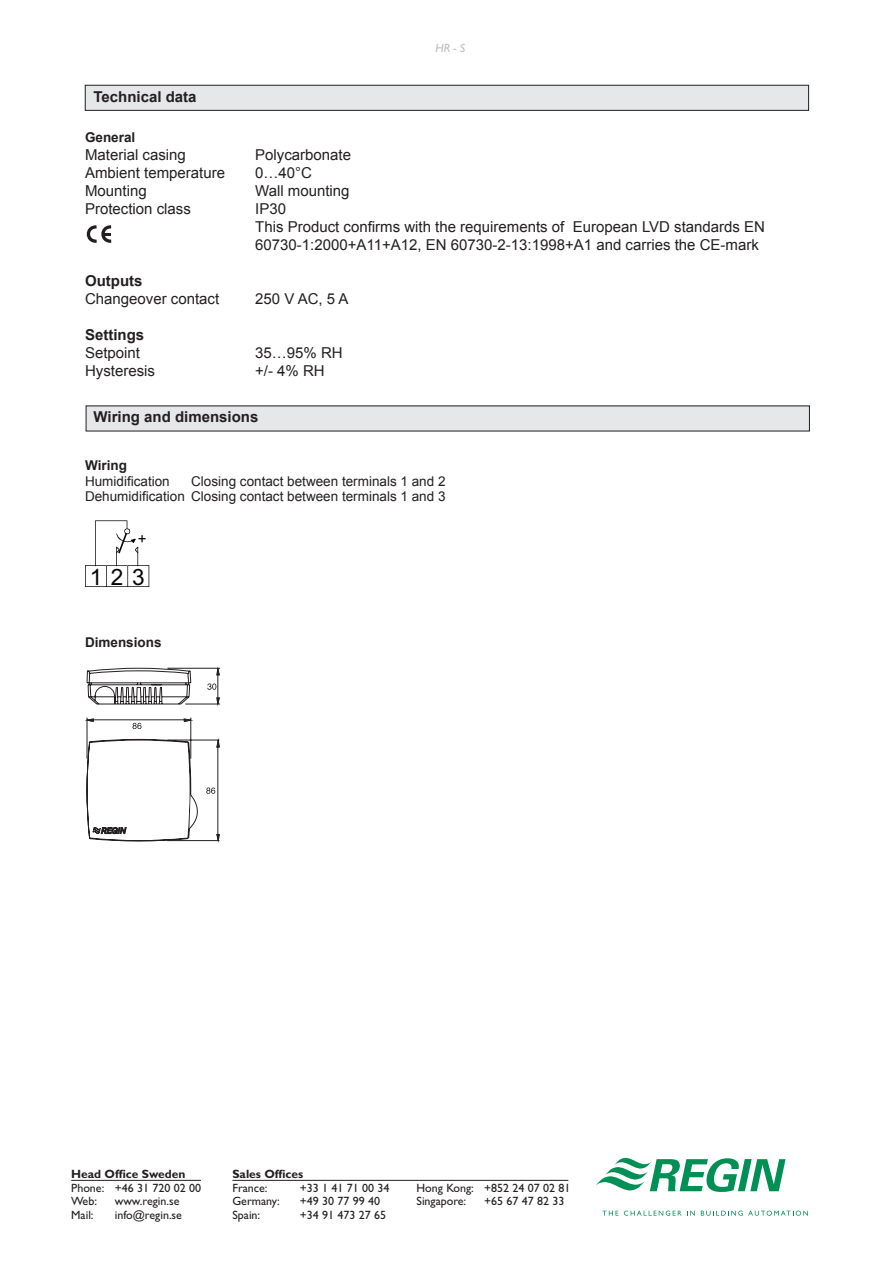
<style>
.page{position:relative;width:893px;height:1263px;background:#fff}
.page>*{position:absolute;margin:0;border:0;box-sizing:border-box;transform-origin:0 0}
.t1{font:22.5px "Arial";color:#050504}
.t2{font:15px/18px "Arial";color:#231f20}
.Fältrubrik{font:700 15px "Arial";color:#231f20}
.Underrubrik_10_punkt{font:700 15px "Arial";color:#231f20}
.t3{font:15px "Arial";color:#050504}
.Brödtext_9{font:13.5px/15.8px "Arial";color:#231f20;text-align:right}
.Underrubrik_9_punkte{font:700 13.5px "Arial";color:#231f20}
.t4{font:12px "Gill Sans";color:#231f20}
.t5{font:700 12px "Gill Sans";color:#231f20}
.t6{font:italic 12px "Gill Sans";color:#bcbdc0}
</style>
<div class="page">
<div style="left:85px;top:85px;width:724px;height:25px;background:#e6e7e9"></div>
<div style="left:85px;top:85px;width:724px;height:26px;border:1px solid #231f20"></div>
<div style="left:86px;top:406px;width:723px;height:25px;background:#e6e7e9"></div>
<svg style="left:86px;top:225px;width:25px;height:18px"></svg>
<svg style="left:85px;top:520px;width:64px;height:67px"></svg>
<svg style="left:85px;top:667px;width:136px;height:176px"></svg>
<svg style="left:596px;top:1158px;width:190px;height:34px"></svg>
<svg style="left:602px;top:1211px;width:16px;height:4px"></svg>
<svg style="left:624px;top:1210px;width:57px;height:6px"></svg>
<svg style="left:687px;top:1211px;width:8px;height:4px"></svg>
<svg style="left:701px;top:1210px;width:107px;height:6px"></svg>
<hr style="left:71px;top:1180px;width:130px;height:1px;background:#231f20">
<hr style="left:232px;top:1180px;width:336px;height:1px;background:#231f20">
<p class="t6" style="left:435px;top:41px;width:31px">HR - S</p>
<p class="Fältrubrik" style="left:94px;top:86px;width:105px">Technical data</p>
<p class="Underrubrik_9_punkte" style="left:85px;top:128px;width:52px">General</p>
<p class="t2" style="left:85px;top:145px;width:102px">Material casing</p>
<p class="t2" style="left:255px;top:145px;width:97px">Polycarbonate</p>
<p class="t2" style="left:85px;top:163px;width:142px">Ambient temperature</p>
<p class="t2" style="left:255px;top:163px;width:58px">0…40°C</p>
<p class="t2" style="left:85px;top:181px;width:63px">Mounting</p>
<p class="t2" style="left:255px;top:181px;width:96px">Wall mounting</p>
<p class="t2" style="left:85px;top:199px;width:107px">Protection class</p>
<p class="t2" style="left:255px;top:199px;width:32px">IP30</p>
<p class="t2" style="left:255px;top:217px;width:511px">This Product confirms with the requirements of European LVD standards EN<br>60730-1:2000+A11+A12, EN 60730-2-13:1998+A1 and carries the CE-mark</p>
<p class="Underrubrik_10_punkt" style="left:85px;top:270px;width:59px">Outputs</p>
<p class="t2" style="left:85px;top:289px;width:136px">Changeover contact</p>
<p class="t2" style="left:255px;top:289px;width:95px">250 V AC, 5 A</p>
<p class="Underrubrik_10_punkt" style="left:85px;top:324px;width:61px">Settings</p>
<p class="t2" style="left:85px;top:343px;width:57px">Setpoint</p>
<p class="t2" style="left:255px;top:343px;width:89px">35…95% RH</p>
<p class="t2" style="left:85px;top:361px;width:72px">Hysteresis</p>
<p class="t2" style="left:255px;top:361px;width:71px">+/- 4% RH</p>
<p class="Fältrubrik" style="left:94px;top:406px;width:166px">Wiring and dimensions</p>
<p class="Underrubrik_9_punkte" style="left:85px;top:456px;width:43px">Wiring</p>
<p class="Brödtext_9" style="left:85px;top:473px;width:86px">Humidification</p>
<p class="Brödtext_9" style="left:85px;top:473px;width:362px">Closing contact between terminals 1 and 2<br>Dehumidification Closing contact between terminals 1 and 3</p>
<p class="t3" style="left:138px;top:529px;width:10px">+</p>
<p class="t1" style="left:90px;top:562px;width:56px">123</p>
<p class="Underrubrik_9_punkte" style="left:85px;top:634px;width:78px">Dimensions</p>
<p class="t5" style="left:71px;top:1167px;width:116px">Head Office Sweden</p>
<p class="t4" style="left:71px;top:1181px;width:131px">Phone: +46 31 720 02 00</p>
<p class="t4" style="left:71px;top:1194px;width:27px">Web:</p>
<p class="t4" style="left:115px;top:1194px;width:66px">www.regin.se</p>
<p class="t4" style="left:71px;top:1208px;width:24px">Mail:</p>
<p class="t4" style="left:115px;top:1208px;width:69px">info@regin.se</p>
<p class="t5" style="left:232px;top:1167px;width:72px">Sales Offices</p>
<p class="t4" style="left:232px;top:1181px;width:37px">France:</p>
<p class="t4" style="left:300px;top:1181px;width:91px">+33 1 41 71 00 34</p>
<p class="t4" style="left:232px;top:1194px;width:49px">Germany:</p>
<p class="t4" style="left:300px;top:1194px;width:82px">+49 30 77 99 40</p>
<p class="t4" style="left:232px;top:1208px;width:29px">Spain:</p>
<p class="t4" style="left:300px;top:1208px;width:88px">+34 91 473 27 65</p>
<p class="t4" style="left:416px;top:1181px;width:155px">Hong Kong: +852 24 07 02 81</p>
<p class="t4" style="left:416px;top:1194px;width:51px">Singapore:</p>
<p class="t4" style="left:484px;top:1194px;width:82px">+65 67 47 82 33</p>
</div>
